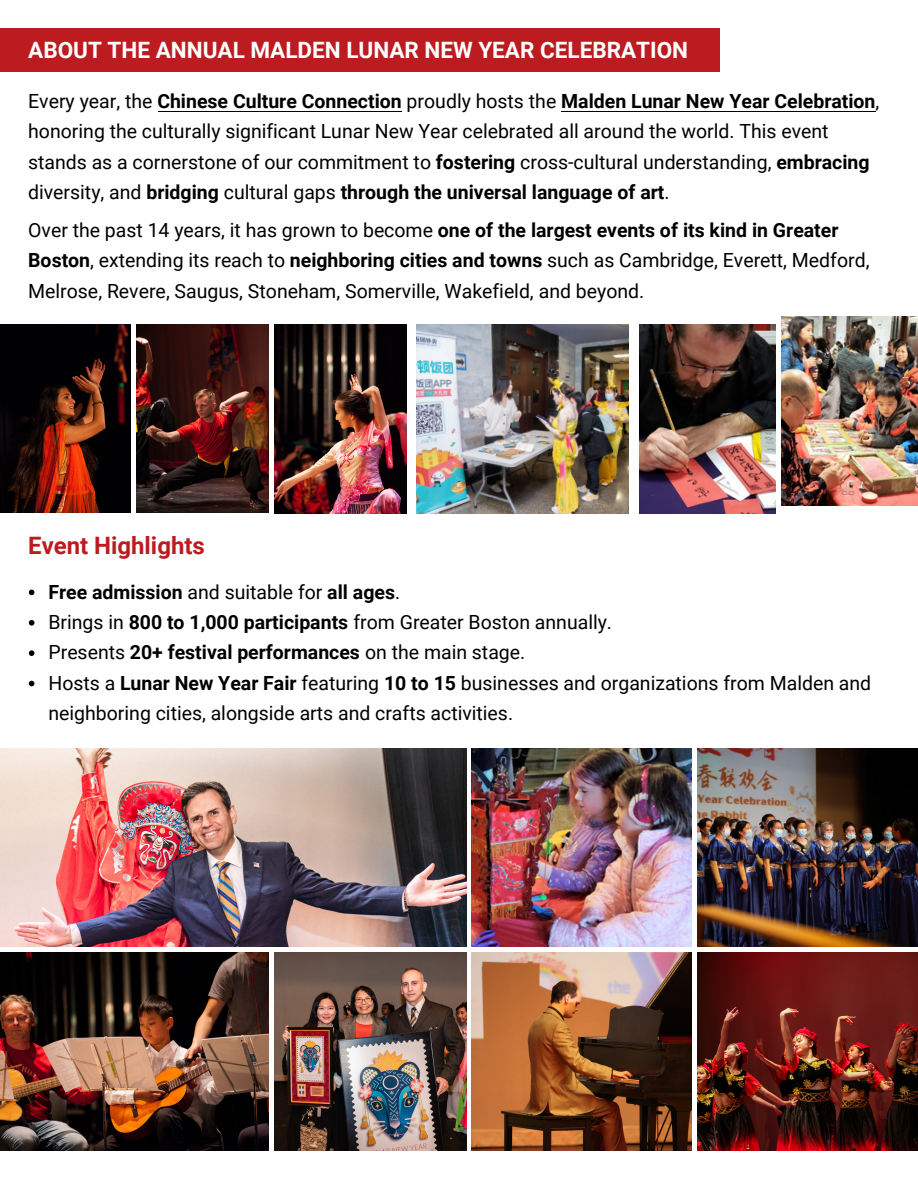
<style>
.page{position:relative;width:918px;height:1188px;background:#fff}
.page>*{position:absolute;margin:0;border:0;box-sizing:border-box;transform-origin:0 0}
.t1{font:700 24px "Roboto";color:#bc1b20}
.t2{font:700 22.5px "Roboto";color:#fff}
.t3{font:19.5px/30.3px "Roboto";color:#000}
.t4{font:700 19.5px "Roboto";color:#000}
.s1{font-weight:700}
.s2{font-weight:400}
</style>
<div class="page">
<div style="left:0;top:28px;width:720px;height:43px;background:#bc1b20"></div>
<svg style="left:29px;top:590px;width:5px;height:5px"></svg>
<svg style="left:29px;top:620px;width:5px;height:6px"></svg>
<svg style="left:29px;top:650px;width:5px;height:6px"></svg>
<svg style="left:29px;top:681px;width:5px;height:5px"></svg>
<img style="left:416px;top:324px;width:213px;height:189px">
<img style="left:0;top:324px;width:131px;height:189px">
<img style="left:137px;top:324px;width:131px;height:189px">
<img style="left:275px;top:324px;width:132px;height:189px">
<img style="left:639px;top:324px;width:136px;height:189px">
<img style="left:782px;top:317px;width:136px;height:189px">
<img style="left:471px;top:749px;width:221px;height:198px">
<img style="left:697px;top:749px;width:221px;height:198px">
<img style="left:471px;top:952px;width:221px;height:198px">
<img style="left:697px;top:952px;width:221px;height:198px">
<img style="left:0;top:749px;width:467px;height:198px">
<img style="left:0;top:952px;width:269px;height:198px">
<img style="left:274px;top:952px;width:193px;height:198px">
<hr style="left:158px;top:111px;width:243px;height:1px;background:#000">
<hr style="left:561px;top:111px;width:315px;height:1px;background:#000">
<p class="t2" style="left:28px;top:37px;width:662px">ABOUT THE ANNUAL MALDEN LUNAR NEW YEAR CELEBRATION</p>
<p class="t3" style="left:28px;top:86px;width:853px">Every year, the <span class="s1">Chinese Culture Connection</span> proudly hosts the <span class="s1">Malden Lunar New Year Celebration</span>, honoring the culturally significant Lunar New Year celebrated all around the world. This event stands as a cornerstone of our commitment to <span class="s1">fostering</span> cross-cultural understanding, <span class="s1">embracing </span>diversity, and <span class="s1">bridging</span> cultural gaps <span class="s1">through the universal language of art</span>.</p>
<p class="t3" style="left:28px;top:215px;width:843px">Over the past 14 years, it has grown to become <span class="s1">one of the largest events of its kind in Greater<br>Boston</span>, extending its reach to <span class="s1">neighboring cities and towns</span> such as Cambridge, Everett, Medford,<br>Melrose, Revere, Saugus, Stoneham, Somerville, Wakefield, and beyond.</p>
<p class="t1" style="left:28px;top:532px;width:178px">Event Highlights</p>
<p class="t4" style="left:48px;top:581px;width:353px">Free admission <span class="s2">and suitable for</span> all ages<span class="s2">.</span></p>
<p class="t3" style="left:48px;top:607px;width:565px">Brings in <span class="s1">800 to 1,000 participants</span> from Greater Boston annually.</p>
<p class="t3" style="left:48px;top:638px;width:478px">Presents <span class="s1">20+ festival performances</span> on the main stage.</p>
<p class="t3" style="left:48px;top:668px;width:824px">Hosts a <span class="s1">Lunar New Year Fair</span> featuring <span class="s1">10 to 15</span> businesses and organizations from Malden and neighboring cities, alongside arts and crafts activities.</p>
</div>
